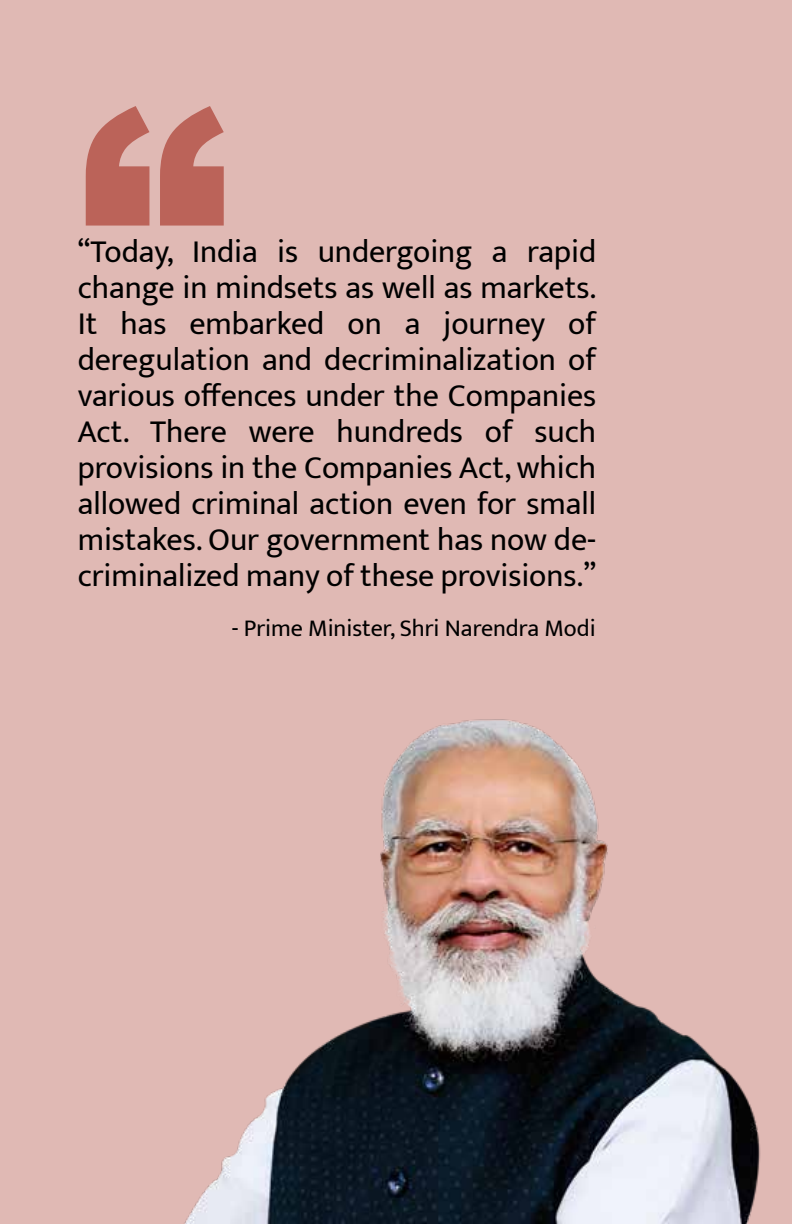
<style>
.page{position:relative;width:792px;height:1224px;background:#e0b9b4}
.page>*{position:absolute;margin:0;border:0;box-sizing:border-box;transform-origin:0 0}
.t1{font:900 300px "Arial";color:#bb6359}
.t2{font:32px/36px "Mukta";color:#000;text-align:justify}
.t3{font:24px "Mukta";color:#000}
</style>
<div class="page">
<img style="left:184px;top:719px;width:577px;height:504px">
<h1 class="t1" style="left:78px;top:0;width:151px">“</h1>
<p class="t2" style="left:78px;top:233px;width:520px">“Today, India is undergoing a rapid change in mindsets as well as markets.<br>It has embarked on a journey of deregulation and decriminalization of various offences under the Companies Act. There were hundreds of such provisions in the Companies Act, which allowed criminal action even for small mistakes. Our government has now de&shy;criminalized many of these provisions.”</p>
<p class="t3" style="left:232px;top:614px;width:365px">- Prime Minister, Shri Narendra Modi</p>
</div>
